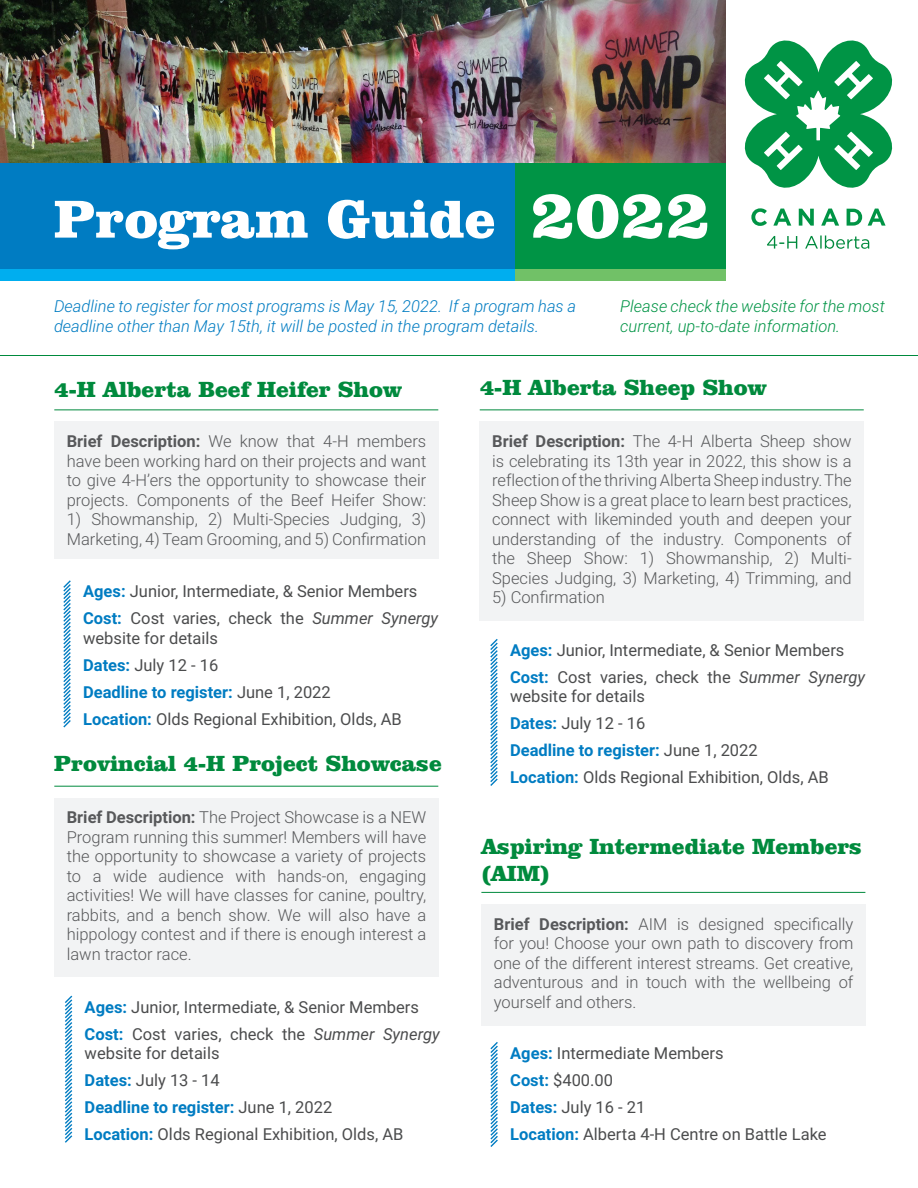
<style>
.page{position:relative;width:918px;height:1188px;background:#fff}
.page>*{position:absolute;margin:0;border:0;box-sizing:border-box;transform-origin:0 0}
.Paragraph_Style_1{font:900 69.45px "Clarendon BT Pro";color:#fff}
.Paragraph_Style_1-2{font:900 54.75px "Clarendon BT Pro";color:#fff}
.Paragraph_Style_1-3{font:900 22.5px/27px "Clarendon BT Pro";color:#008a3d}
.t1{font:300 16.5px/19.5px "Roboto";color:#57585a;text-align:justify}
.t2{font:16.5px/27px "Roboto";color:#4b4c4d}
.t3{font:italic 300 16.5px/19.5px "Roboto";color:#007cc2}
.t4{font:italic 300 16.5px/19.5px "Roboto";color:#009445}
.t5{font:700 16.5px "Roboto";color:#007cc2}
.s1{font-weight:700}
.s2{font-weight:700;color:#007cc2}
.s3{font-style:italic}
.s4{font-weight:400;color:#4b4c4d}
</style>
<div class="page">
<img style="left:0;top:0;width:726px;height:164px">
<div style="left:514px;top:164px;width:212px;height:106px;background:#009445"></div>
<div style="left:514px;top:269px;width:212px;height:11px;background:#71c167"></div>
<div style="left:0;top:164px;width:514px;height:106px;background:#007cc2"></div>
<div style="left:0;top:269px;width:514px;height:11px;background:#00aeef"></div>
<svg style="left:751px;top:208px;width:16px;height:18px"></svg>
<svg style="left:773px;top:209px;width:18px;height:17px"></svg>
<svg style="left:799px;top:209px;width:15px;height:17px"></svg>
<svg style="left:821px;top:209px;width:18px;height:17px"></svg>
<svg style="left:847px;top:209px;width:15px;height:17px"></svg>
<svg style="left:868px;top:209px;width:18px;height:17px"></svg>
<svg style="left:744px;top:40px;width:149px;height:148px"></svg>
<svg style="left:767px;top:236px;width:102px;height:13px"></svg>
<hr style="left:0;top:355px;width:918px;height:1px;background:#008a3d">
<div style="left:54px;top:422px;width:384px;height:137px;background:#f2f3f4"></div>
<hr style="left:54px;top:410px;width:384px;height:1px;background:#008a3d">
<svg style="left:63px;top:580px;width:8px;height:148px"></svg>
<div style="left:479px;top:422px;width:385px;height:199px;background:#f2f3f4"></div>
<hr style="left:480px;top:410px;width:384px;height:1px;background:#008a3d">
<svg style="left:490px;top:639px;width:8px;height:147px"></svg>
<div style="left:54px;top:798px;width:384px;height:178px;background:#f2f3f4"></div>
<hr style="left:54px;top:786px;width:384px;height:1px;background:#008a3d">
<svg style="left:65px;top:995px;width:8px;height:148px"></svg>
<div style="left:481px;top:904px;width:384px;height:122px;background:#f2f3f4"></div>
<hr style="left:481px;top:892px;width:384px;height:1px;background:#008a3d">
<svg style="left:490px;top:1042px;width:8px;height:105px"></svg>
<p class="Paragraph_Style_1-2" style="left:54px;top:183px;width:443px">Program Guide</p>
<p class="Paragraph_Style_1" style="left:530px;top:168px;width:182px">2022</p>
<p class="t3" style="left:54px;top:296px;width:523px">Deadline to register for most programs is May 15, 2022. If a program has a deadline other than May 15th, it will be posted in the program details.</p>
<p class="t4" style="left:620px;top:296px;width:266px">Please check the website for the most current, up-to-date information.</p>
<p class="Paragraph_Style_1-3" style="left:54px;top:375px;width:349px">4-H Alberta Beef Heifer Show</p>
<p class="t1" style="left:67px;top:431px;width:361px"><span class="s1">Brief Description:</span> We know that 4-H members have been working hard on their projects and want to give 4-H’ers the opportunity to showcase their projects. Components of the Beef Heifer Show:</p>
<p class="t1" style="left:67px;top:509px;width:361px">1) Showmanship, 2) Multi-Species Judging, 3)<br>Marketing, 4) Team Grooming, and 5) Confirmation</p>
<p class="t2" style="left:83px;top:577px;width:336px"><span class="s2">Ages:</span> Junior, Intermediate, &amp; Senior Members</p>
<p class="t2" style="left:83px;top:608px;width:357px;line-height:19.5px"><span class="s2">Cost:</span> Cost varies, check the <span class="s3">Summer Synergy </span>website for details</p>
<p class="t2" style="left:83px;top:651px;width:137px"><span class="s2">Dates:</span> July 12 - 16</p>
<p class="t5" style="left:83px;top:680px;width:249px">Deadline to register: <span class="s4">June 1, 2022</span></p>
<p class="t2" style="left:83px;top:705px;width:320px"><span class="s2">Location:</span> Olds Regional Exhibition, Olds, AB</p>
<p class="Paragraph_Style_1-3" style="left:54px;top:750px;width:389px">Provincial 4-H Project Showcase</p>
<p class="t1" style="left:67px;top:807px;width:361px"><span class="s1">Brief Description:</span> The Project Showcase is a NEW Program running this summer! Members will have the opportunity to showcase a variety of projects to a wide audience with hands-on, engaging activities! We will have classes for canine, poultry, rabbits, and a bench show. We will also have a hippology contest and if there is enough interest a lawn tractor race.</p>
<p class="t2" style="left:85px;top:993px;width:357px"><span class="s2">Ages:</span> Junior, Intermediate, &amp; Senior Members<br><span class="s2">Cost:</span> Cost varies, check the <span class="s3">Summer Synergy</span></p>
<p class="t2" style="left:85px;top:1039px;width:320px">website for details<br><span class="s2">Dates:</span> July 13 - 14<br><span class="s2">Deadline to register:</span> June 1, 2022<br><span class="s2">Location:</span> Olds Regional Exhibition, Olds, AB</p>
<p class="Paragraph_Style_1-3" style="left:480px;top:374px;width:289px">4-H Alberta Sheep Show</p>
<p class="t1" style="left:492px;top:431px;width:361px"><span class="s1">Brief Description:</span> The 4-H Alberta Sheep show is celebrating its 13th year in 2022, this show is a reflection of the thriving Alberta Sheep industry. The Sheep Show is a great place to learn best practices, connect with likeminded youth and deepen your understanding of the industry. Components of the Sheep Show: 1) Showmanship, 2) Multi-Species Judging, 3) Marketing, 4) Trimming, and</p>
<p class="t1" style="left:492px;top:587px;width:114px">5) Confirmation</p>
<p class="t2" style="left:510px;top:636px;width:336px"><span class="s2">Ages:</span> Junior, Intermediate, &amp; Senior Members</p>
<p class="t2" style="left:510px;top:666px;width:357px;line-height:19.5px"><span class="s2">Cost:</span> Cost varies, check the <span class="s3">Summer Synergy </span>website for details</p>
<p class="t2" style="left:510px;top:709px;width:137px"><span class="s2">Dates:</span> July 12 - 16</p>
<p class="t5" style="left:510px;top:739px;width:249px">Deadline to register: <span class="s4">June 1, 2022</span></p>
<p class="t2" style="left:510px;top:763px;width:320px"><span class="s2">Location:</span> Olds Regional Exhibition, Olds, AB</p>
<p class="Paragraph_Style_1-3" style="left:481px;top:832px;width:382px">Aspiring Intermediate Members (AIM)</p>
<p class="t1" style="left:494px;top:913px;width:361px"><span class="s1">Brief Description:</span> AIM is designed specifically for you! Choose your own path to discovery from one of the different interest streams. Get creative, adventurous and in touch with the wellbeing of yourself and others.</p>
<p class="t2" style="left:510px;top:1039px;width:215px"><span class="s2">Ages:</span> Intermediate Members</p>
<p class="t2" style="left:510px;top:1066px;width:104px"><span class="s2">Cost:</span> $400.00</p>
<p class="t2" style="left:510px;top:1093px;width:137px"><span class="s2">Dates:</span> July 16 - 21</p>
<p class="t2" style="left:510px;top:1120px;width:318px"><span class="s2">Location:</span> Alberta 4-H Centre on Battle Lake</p>
</div>
